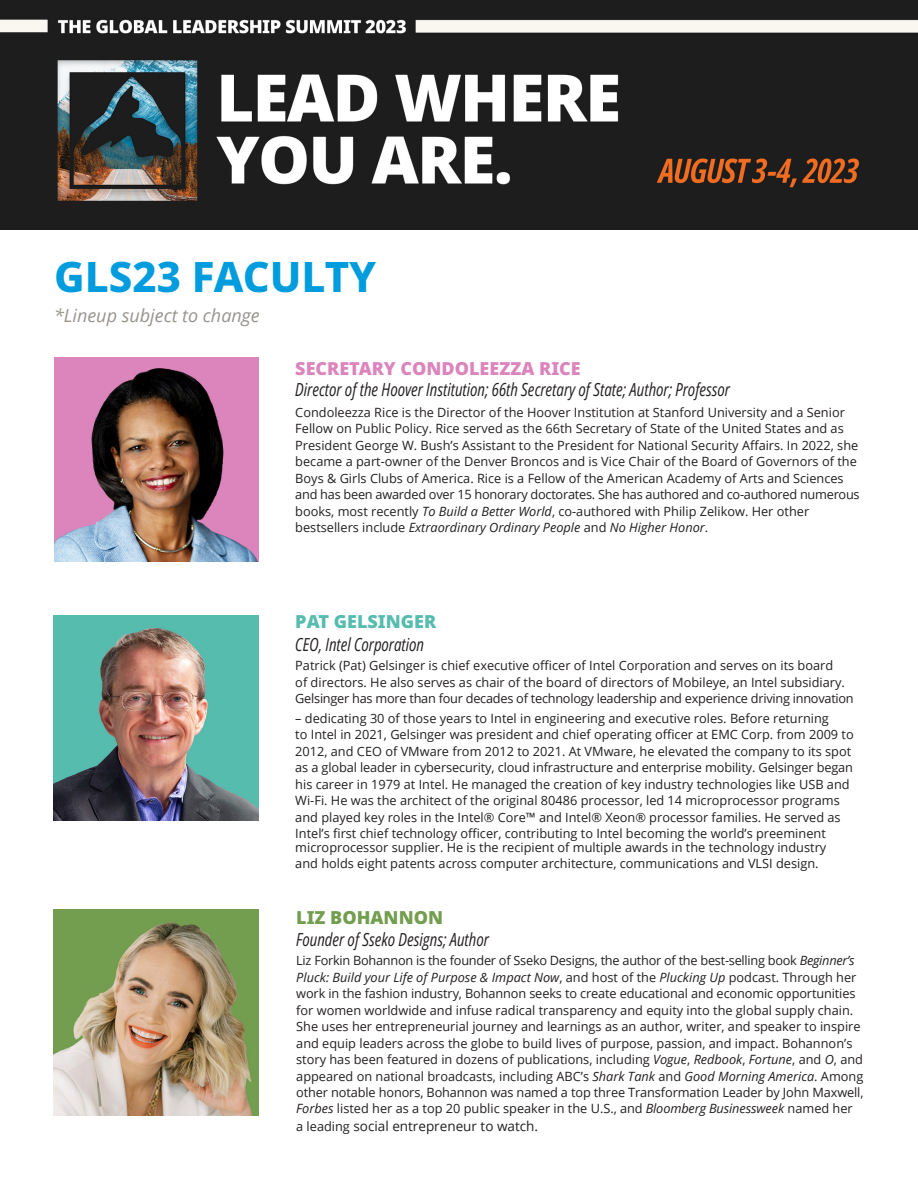
<style>
.page{position:relative;width:918px;height:1188px;background:#fff}
.page>*{position:absolute;margin:0;border:0;box-sizing:border-box;transform-origin:0 0}
.t1{font:800 42px "Noto Sans";color:#009cde}
.t2{font:italic semi-condensed 18px/22.2px "Open Sans";color:#231f20;scale:.85 1}
.t3{font:italic 18px "Open Sans";color:#98938e}
.t4{font:13.5px "Open Sans";color:#231f20}
.t5{font:12.75px/16.5px "Open Sans";color:#231f20}
.s1{font-family:"Noto Sans";font-weight:900;font-style:normal;font-stretch:normal;color:#dc85bc}
.s2{font-style:italic}
.s3{font-family:"Noto Sans";font-weight:900;font-style:normal;font-stretch:normal;color:#56bcae}
.s4{font-family:"Noto Sans";font-weight:900;font-style:normal;font-stretch:normal;color:#739d4f}
.s5{font-size:12.75px}
</style>
<div class="page">
<img style="left:53px;top:615px;width:206px;height:206px">
<img style="left:54px;top:357px;width:205px;height:205px">
<img style="left:53px;top:910px;width:206px;height:205px">
<img style="left:0;top:0;width:918px;height:230px">
<p class="t1" style="left:54px;top:253px;width:324px">GLS23 FACULTY</p>
<p class="t3" style="left:54px;top:303px;width:207px">*Lineup subject to change</p>
<p class="t2" style="left:295px;top:357px;width:513px;line-height:21px"><span class="s1">SECRETARY CONDOLEEZZA RICE<br></span>Director of the Hoover Institution; 66th Secretary of State; Author; Professor</p>
<p class="t5" style="left:295px;top:404px;width:566px">Condoleezza Rice is the Director of the Hoover Institution at Stanford University and a Senior Fellow on Public Policy. Rice served as the 66th Secretary of State of the United States and as President George W. Bush’s Assistant to the President for National Security Affairs. In 2022, she became a part-owner of the Denver Broncos and is Vice Chair of the Board of Governors of the Boys &amp; Girls Clubs of America. Rice is a Fellow of the American Academy of Arts and Sciences and has been awarded over 15 honorary doctorates. She has authored and co-authored numerous books, most recently <span class="s2">To Build a Better World</span>, co-authored with Philip Zelikow. Her other bestsellers include <span class="s2">Extraordinary Ordinary People</span> and <span class="s2">No Higher Honor</span>.</p>
<p class="t2" style="left:295px;top:610px;width:167px"><span class="s3">PAT GELSINGER<br></span>CEO, Intel Corporation</p>
<p class="t5" style="left:295px;top:657px;width:560px">Patrick (Pat) Gelsinger is chief executive officer of Intel Corporation and serves on its board<br>of directors. He also serves as chair of the board of directors of Mobileye, an Intel subsidiary.<br>Gelsinger has more than four decades of technology leadership and experience driving innovation</p>
<p class="t5" style="left:295px;top:709px;width:560px">– dedicating 30 of those years to Intel in engineering and executive roles. Before returning<br>to Intel in 2021, Gelsinger was president and chief operating officer at EMC Corp. from 2009 to 2012, and CEO of VMware from 2012 to 2021. At VMware, he elevated the company to its spot as a global leader in cybersecurity, cloud infrastructure and enterprise mobility. Gelsinger began his career in 1979 at Intel. He managed the creation of key industry technologies like USB and Wi-Fi. He was the architect of the original 80486 processor, led 14 microprocessor programs and played key roles in the Intel® Core™ and Intel® Xeon® processor families. He served as Intel’s first chief technology officer, contributing to Intel becoming the world’s preeminent</p>
<p class="t5" style="left:295px;top:839px;width:533px">microprocessor supplier. He is the recipient of multiple awards in the technology industry and holds eight patents across computer architecture, communications and VLSI design.</p>
<p class="t2" style="left:296px;top:905px;width:228px"><span class="s4">LIZ BOHANNON<br></span>Founder of Sseko Designs; Author</p>
<p class="t5" style="left:296px;top:952px;width:569px">Liz Forkin Bohannon is the founder of Sseko Designs, the author of the best-selling book <span class="s2">Beginner’s Pluck: Build your Life of Purpose &amp; Impact Now</span>, and host of the <span class="s2">Plucking Up</span> podcast. Through her work in the fashion industry, Bohannon seeks to create educational and economic opportunities for women worldwide and infuse radical transparency and equity into the global supply chain.<br>She uses her entrepreneurial journey and learnings as an author, writer, and speaker to inspire and equip leaders across the globe to build lives of purpose, passion, and impact. Bohannon’s story has been featured in dozens of publications, including <span class="s2">Vogue</span>, <span class="s2">Redbook</span>, <span class="s2">Fortune</span>, and <span class="s2">O</span>, and appeared on national broadcasts, including ABC’s <span class="s2">Shark Tank</span> and <span class="s2">Good Morning America</span>. Among other notable honors, Bohannon was named a top three Transformation Leader by John Maxwell, <span class="s2">Forbes</span> listed her as a top 20 public speaker in the U.S., and <span class="s2">Bloomberg Businessweek</span> named her</p>
<p class="t4" style="left:296px;top:1116px;width:243px"><span class="s5">a leading</span> social entrepreneur to watch.</p>
</div>
